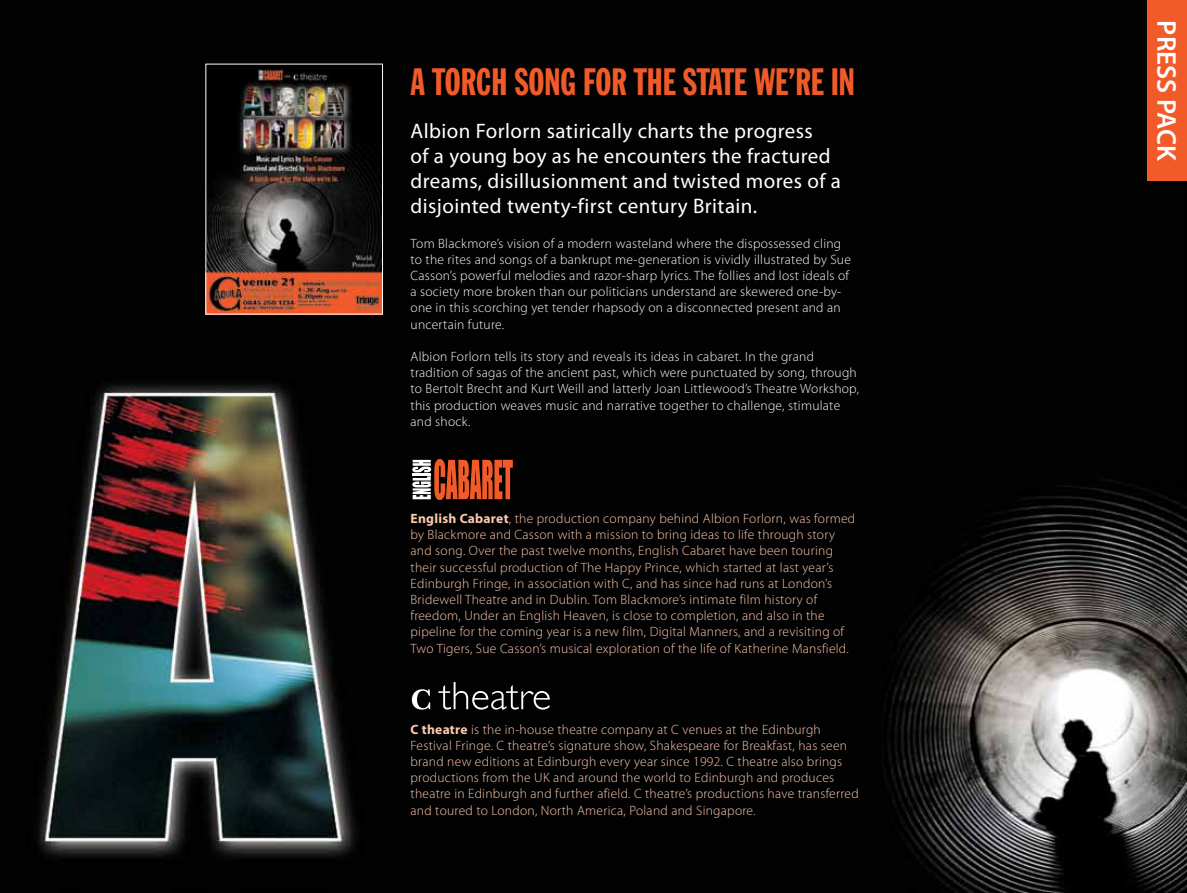
<style>
.page{position:relative;width:1187px;height:893px;background:#fff}
.page>*{position:absolute;margin:0;border:0;box-sizing:border-box;transform-origin:0 0}
.t1{font:37.5px "Franklin Gothic Extra Cond";color:#f15a29}
.t2{font:600 27.15px "Myriad Pro";color:#fff}
.t3{font:21px/25.2px "Myriad Pro";letter-spacing:.02em;color:#fff}
.t4{font:300 13.5px/16.2px "Myriad Pro";letter-spacing:.02em;color:#fccaaf}
.t5{font:300 13.5px/16.2px "Myriad Pro";letter-spacing:.02em;color:#fff}
.s1{font-weight:700}
</style>
<div class="page">
<img style="left:0;top:0;width:1186px;height:893px">
<div style="left:1147px;top:0;width:39px;height:181px;background:#f15a29"></div>
<svg style="left:412px;top:459px;width:101px;height:41px;background:#a25137"></svg>
<svg style="left:412px;top:689px;width:18px;height:21px"></svg>
<svg style="left:438px;top:682px;width:112px;height:28px;background:#323232"></svg>
<img style="left:207px;top:66px;width:174px;height:246px">
<h1 class="t1" style="left:410px;top:61px;width:445px">A TORCH SONG FOR THE STATE WE’RE IN</h1>
<h3 class="t3" style="left:410px;top:118px;width:432px">Albion Forlorn satirically charts the progress<br>of a young boy as he encounters the fractured dreams, disillusionment and twisted mores of a disjointed twenty-first century Britain.</h3>
<p class="t5" style="left:410px;top:235px;width:442px">Tom Blackmore’s vision of a modern wasteland where the dispossessed cling to the rites and songs of a bankrupt me-generation is vividly illustrated by Sue Casson’s powerful melodies and razor-sharp lyrics. The follies and lost ideals of a society more broken than our politicians understand are skewered one-by&shy;one in this scorching yet tender rhapsody on a disconnected present and an uncertain future.</p>
<p class="t5" style="left:410px;top:348px;width:450px">Albion Forlorn tells its story and reveals its ideas in cabaret. In the grand tradition of sagas of the ancient past, which were punctuated by song, through to Bertolt Brecht and Kurt Weill and latterly Joan Littlewood’s Theatre Workshop, this production weaves music and narrative together to challenge, stimulate and shock.</p>
<p class="t4" style="left:410px;top:510px;width:446px"><span class="s1">English Cabaret</span>, the production company behind Albion Forlorn, was formed by Blackmore and Casson with a mission to bring ideas to life through story and song. Over the past twelve months, English Cabaret have been touring their successful production of The Happy Prince, which started at last year’s Edinburgh Fringe, in association with C, and has since had runs at London’s Bridewell Theatre and in Dublin. Tom Blackmore’s intimate film history of freedom, Under an English Heaven, is close to completion, and also in the pipeline for the coming year is a new film, Digital Manners, and a revisiting of Two Tigers, Sue Casson’s musical exploration of the life of Katherine Mansfield.</p>
<p class="t4" style="left:410px;top:721px;width:449px"><span class="s1">C theatre</span> is the in-house theatre company at C venues at the Edinburgh Festival Fringe. C theatre’s signature show, Shakespeare for Breakfast, has seen brand new editions at Edinburgh every year since 1992. C theatre also brings productions from the UK and around the world to Edinburgh and produces theatre in Edinburgh and further afield. C theatre’s productions have transferred and toured to London, North America, Poland and Singapore.</p>
<h2 class="t2" style="left:1183px;top:20px;width:142px;rotate:90deg">PRESS PACK</h2>
</div>
